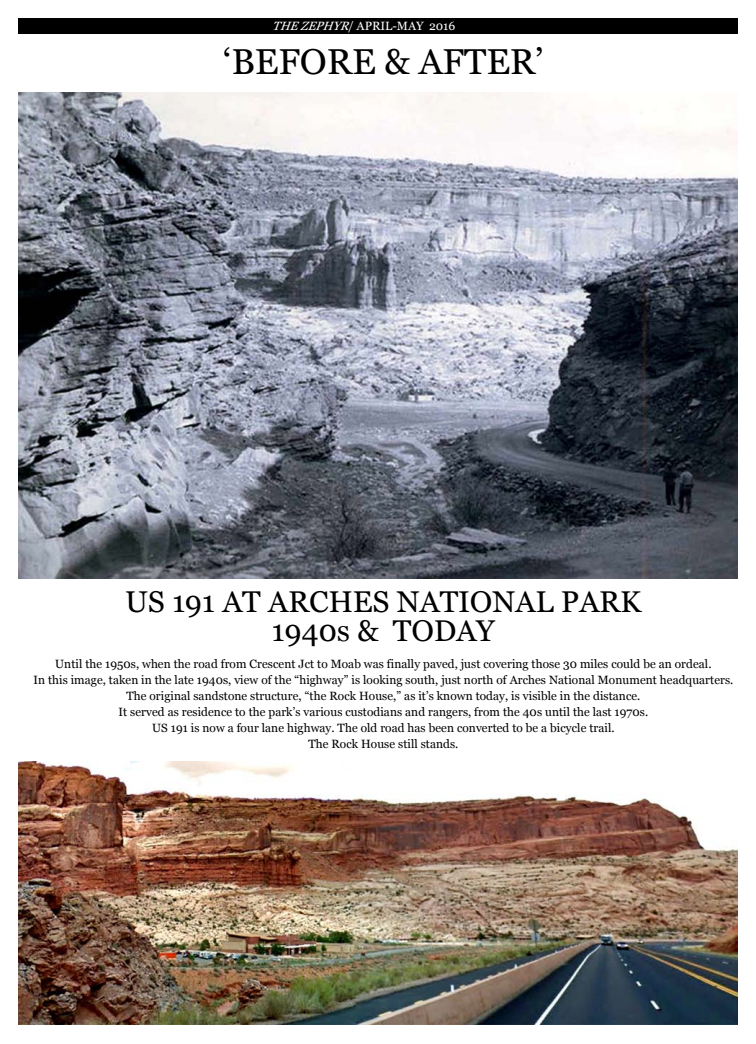
<style>
.page{position:relative;width:756px;height:1044px;background:#fff}
.page>*{position:absolute;margin:0;border:0;box-sizing:border-box;transform-origin:0 0}
.t1{font:36px "Georgia";color:#000}
.t2{font:30px/29px "Georgia";color:#000;text-align:center}
.t3{font:12px/16px "Georgia";color:#000;text-align:center}
.t4{font:12px "Georgia";color:#fff}
.s1{font-style:italic}
</style>
<div class="page">
<div style="left:18px;top:18px;width:720px;height:16px;background:#000"></div>
<img style="left:18px;top:92px;width:720px;height:486px">
<img style="left:18px;top:761px;width:720px;height:264px">
<p class="t4" style="left:272px;top:19px;width:185px"><span class="s1">THEZEPHYR</span>/ APRIL-MAY 2016</p>
<h1 class="t1" style="left:224px;top:40px;width:323px">‘BEFORE &amp; AFTER’</h1>
<h2 class="t2" style="left:126px;top:587px;width:517px">US 191 AT ARCHES NATIONAL PARK<br>1940s &amp; TODAY</h2>
<p class="t3" style="left:33px;top:656px;width:702px">Until the 1950s, when the road from Crescent Jct to Moab was finally paved, just covering those 30 miles could be an ordeal.<br>In this image, taken in the late 1940s, view of the “highway” is looking south, just north of Arches National Monument headquarters.<br>The original sandstone structure, “the Rock House,” as it’s known today, is visible in the distance.<br>It served as residence to the park’s various custodians and rangers, from the 40s until the last 1970s.<br>US 191 is now a four lane highway. The old road has been converted to be a bicycle trail.<br>The Rock House still stands.</p>
</div>
